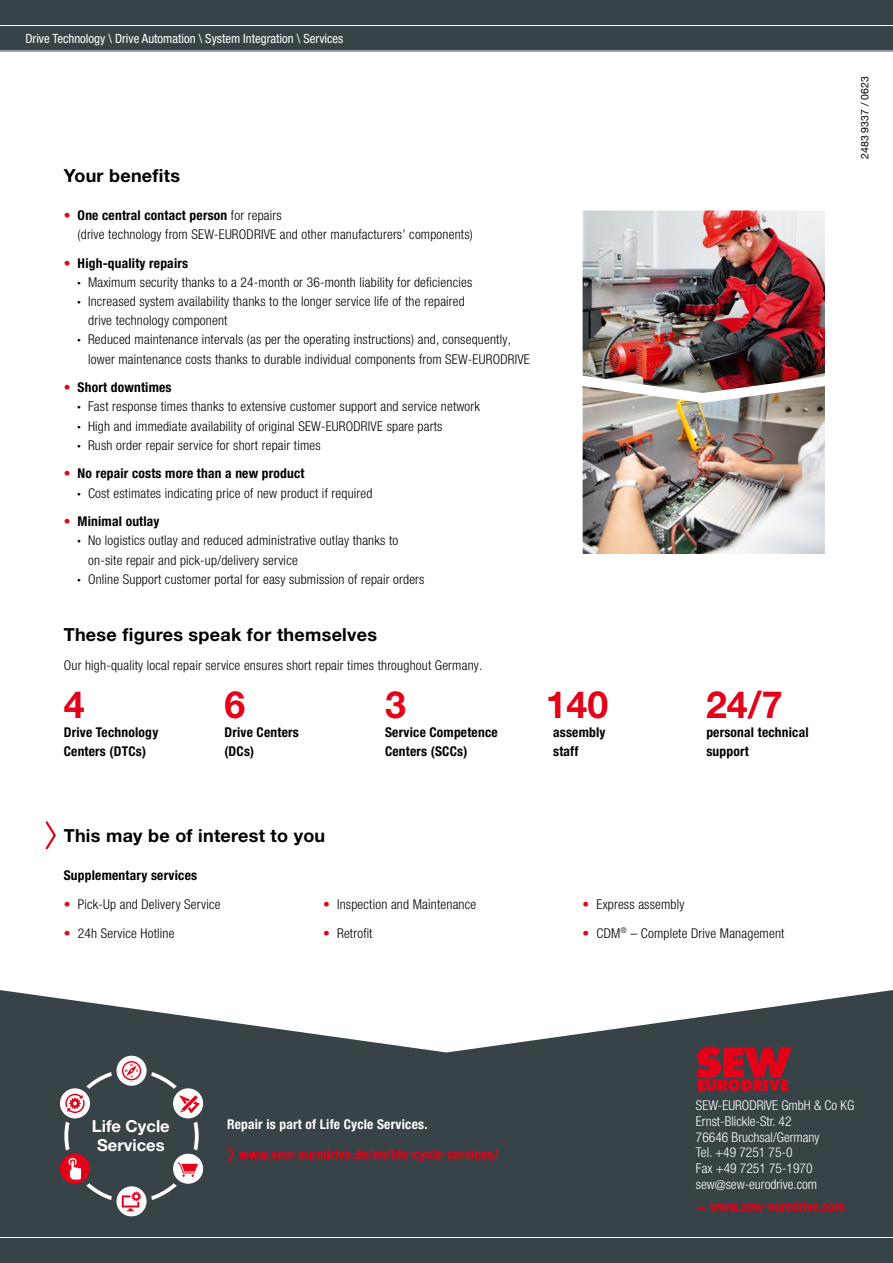
<style>
.page{position:relative;width:893px;height:1263px;background:#fff}
.page>*{position:absolute;margin:0;border:0;box-sizing:border-box;transform-origin:0 0}
.a_HeadimKasten{font:700 37.5px "Helvetica Neue LT Pro";color:#e30018}
.a_HeadimKasten-2{font:700 18px "Helvetica Neue LT Pro";letter-spacing:.015em;color:#000}
.t1{font:700 16.5px/19px "Helvetica Neue LT Pro";color:#fff;text-align:center}
.a_Fliesstext{font:300 condensed 13.5px/19.2px "Helvetica Neue LT Pro";letter-spacing:.015em;color:#000}
.a_Fliesstext-2{font:700 condensed 13.5px/19.2px "Helvetica Neue LT Pro";letter-spacing:.015em;color:#000}
.a_Fliesstext-3{font:300 condensed 13.5px "Helvetica Neue LT Pro";color:#fff}
.a_Fliesstext-4{font:700 condensed 13.5px "Helvetica Neue LT Pro";letter-spacing:.015em;color:#e30018}
.a_Fliesstext-5{font:700 condensed 13.5px "Helvetica Neue LT Pro";letter-spacing:.015em;color:#fff}
.t2{font:condensed 12.75px "Helvetica Neue LT Pro";color:#fff}
.t3{font:10.5px "Helvetica Neue LT Pro";color:#000}
.s1{color:#e30018}
.s2{font-weight:700}
.s3{font-weight:300;color:#e30018}
</style>
<div class="page">
<div style="left:0;top:0;width:893px;height:51px;background:#384347"></div>
<hr style="left:0;top:25px;width:893px;height:1px;background:#fff">
<svg style="left:0;top:990px;width:893px;height:273px;background:#50595d"></svg>
<svg style="left:226px;top:1144px;width:9px;height:20px"></svg>
<div style="left:116px;top:1056px;width:31px;height:30px;background:#fff;border-radius:50%"></div>
<div style="left:173px;top:1088px;width:30px;height:30px;background:#fff;border-radius:50%"></div>
<svg style="left:116px;top:1186px;width:31px;height:30px"></svg>
<div style="left:173px;top:1154px;width:30px;height:30px;background:#fff;border-radius:50%"></div>
<div style="left:60px;top:1088px;width:30px;height:30px;background:#fff;border-radius:50%"></div>
<svg style="left:151px;top:1072px;width:26px;height:17px"></svg>
<svg style="left:194px;top:1121px;width:5px;height:29px"></svg>
<svg style="left:151px;top:1183px;width:26px;height:17px"></svg>
<svg style="left:64px;top:1121px;width:6px;height:29px"></svg>
<svg style="left:122px;top:1061px;width:19px;height:19px"></svg>
<svg style="left:179px;top:1095px;width:21px;height:18px"></svg>
<svg style="left:122px;top:1191px;width:19px;height:20px"></svg>
<svg style="left:178px;top:1163px;width:20px;height:14px"></svg>
<svg style="left:65px;top:1072px;width:47px;height:41px"></svg>
<div style="left:60px;top:1154px;width:30px;height:30px;background:#e30018;border-radius:50%"></div>
<svg style="left:68px;top:1158px;width:44px;height:42px"></svg>
<hr style="left:0;top:1237px;width:893px;height:1px;background:#fff">
<svg style="left:696px;top:1046px;width:96px;height:45px;background:#a91627"></svg>
<svg style="left:45px;top:821px;width:11px;height:29px"></svg>
<img style="left:583px;top:393px;width:242px;height:161px">
<img style="left:583px;top:210px;width:242px;height:183px">
<svg style="left:697px;top:1205px;width:10px;height:5px"></svg>
<p class="t2" style="left:26px;top:31px;width:319px">Drive Technology \ Drive Automation \ System Integration \ Services</p>
<p class="a_HeadimKasten-2" style="left:64px;top:164px;width:118px">Your benefits</p>
<p class="a_Fliesstext" style="left:78px;top:206px;width:397px;text-indent:-14px"><span class="s1">•</span> <span class="s2">One central contact person</span> for repairs<br>(drive technology from SEW-EURODRIVE and other manufacturers’ components)</p>
<p class="a_Fliesstext-2" style="left:64px;top:254px;width:126px"><span class="s3">•</span> High-quality repairs</p>
<p class="a_Fliesstext" style="left:78px;top:273px;width:396px"><span class="s2">·</span> Maximum security thanks to a 24-month or 36-month liability for deficiencies</p>
<p class="a_Fliesstext" style="left:78px;top:292px;width:389px"><span class="s2">·</span> Increased system availability thanks to the longer service life of the repaired</p>
<p class="a_Fliesstext" style="left:88px;top:311px;width:141px">drive technology component</p>
<p class="a_Fliesstext" style="left:78px;top:330px;width:435px"><span class="s2">·</span> Reduced maintenance intervals (as per the operating instructions) and, consequently,</p>
<p class="a_Fliesstext" style="left:88px;top:349px;width:443px">lower maintenance costs thanks to durable individual components from SEW-EURODRIVE</p>
<p class="a_Fliesstext" style="left:78px;top:378px;width:404px;text-indent:-14px"><span class="s1">•</span> <span class="s2">Short downtimes<br>·</span> Fast response times thanks to extensive customer support and service network <span class="s2">·</span> High and immediate availability of original SEW-EURODRIVE spare parts<br><span class="s2">·</span> Rush order repair service for short repair times</p>
<p class="a_Fliesstext" style="left:78px;top:464px;width:296px;text-indent:-14px"><span class="s1">•</span> <span class="s2">No repair costs more than a new product<br>·</span> Cost estimates indicating price of new product if required</p>
<p class="a_Fliesstext-2" style="left:64px;top:512px;width:97px"><span class="s3">•</span> Minimal outlay</p>
<p class="a_Fliesstext" style="left:78px;top:531px;width:322px"><span class="s2">·</span> No logistics outlay and reduced administrative outlay thanks to</p>
<p class="a_Fliesstext" style="left:88px;top:550px;width:211px">on-site repair and pick-up/delivery service</p>
<p class="a_Fliesstext" style="left:78px;top:569px;width:348px"><span class="s2">·</span> Online Support customer portal for easy submission of repair orders</p>
<p class="a_HeadimKasten-2" style="left:64px;top:623px;width:315px">These figures speak for themselves</p>
<p class="a_Fliesstext" style="left:64px;top:655px;width:420px">Our high-quality local repair service ensures short repair times throughout Germany.</p>
<p class="a_HeadimKasten" style="left:64px;top:680px;width:22px">4</p>
<p class="a_Fliesstext-2" style="left:64px;top:722px;width:96px">Drive Technology<br>Centers (DTCs)</p>
<p class="a_HeadimKasten" style="left:224px;top:680px;width:22px">6</p>
<p class="a_Fliesstext-2" style="left:224px;top:722px;width:76px">Drive Centers (DCs)</p>
<p class="a_HeadimKasten" style="left:385px;top:680px;width:22px">3</p>
<p class="a_Fliesstext-2" style="left:385px;top:722px;width:114px">Service Competence<br>Centers (SCCs)</p>
<p class="a_HeadimKasten" style="left:546px;top:680px;width:64px">140</p>
<p class="a_Fliesstext-2" style="left:553px;top:722px;width:54px">assembly staff</p>
<p class="a_HeadimKasten" style="left:706px;top:680px;width:78px">24/7</p>
<p class="a_Fliesstext-2" style="left:706px;top:722px;width:104px">personal technical support</p>
<p class="a_HeadimKasten-2" style="left:64px;top:824px;width:263px">This may be of interest to you</p>
<p class="a_Fliesstext-2" style="left:64px;top:866px;width:135px">Supplementary services</p>
<p class="a_Fliesstext" style="left:64px;top:894px;width:158px"><span class="s1">•</span> Pick-Up and Delivery Service</p>
<p class="a_Fliesstext" style="left:64px;top:923px;width:112px"><span class="s1">•</span> 24h Service Hotline</p>
<p class="a_Fliesstext" style="left:323px;top:894px;width:155px"><span class="s1">•</span> Inspection and Maintenance</p>
<p class="a_Fliesstext" style="left:323px;top:923px;width:51px"><span class="s1">•</span> Retrofit</p>
<p class="a_Fliesstext" style="left:583px;top:894px;width:103px"><span class="s1">•</span> Express assembly</p>
<p class="a_Fliesstext" style="left:583px;top:923px;width:203px"><span class="s1">•</span> CDM<sup>®</sup> – Complete Drive Management</p>
<p class="t3" style="left:858px;top:159px;width:84px;rotate:-90deg">2483 9337 / 0623</p>
<p class="t1" style="left:92px;top:1116px;width:79px">Life Cycle<br>Services</p>
<p class="a_Fliesstext-5" style="left:227px;top:1116px;width:202px">Repair is part of Life Cycle Services.</p>
<p class="a_Fliesstext-4" style="left:239px;top:1146px;width:261px">www.sew-eurodrive.de/en/life-cycle-services/</p>
<p class="a_Fliesstext-3" style="left:696px;top:1098px;width:160px">SEW-EURODRIVE GmbH &amp; Co KG</p>
<p class="a_Fliesstext-3" style="left:696px;top:1113px;width:97px">Ernst-Blickle-Str. 42</p>
<p class="a_Fliesstext-3" style="left:696px;top:1129px;width:125px">76646 Bruchsal/Germany</p>
<p class="a_Fliesstext-3" style="left:696px;top:1145px;width:98px">Tel. +49 7251 75-0</p>
<p class="a_Fliesstext-3" style="left:696px;top:1161px;width:118px">Fax +49 7251 75-1970</p>
<p class="a_Fliesstext-3" style="left:696px;top:1176px;width:123px">sew@sew-eurodrive.com</p>
<p class="a_Fliesstext-4" style="left:710px;top:1198px;width:136px">www.sew-eurodrive.com</p>
</div>
